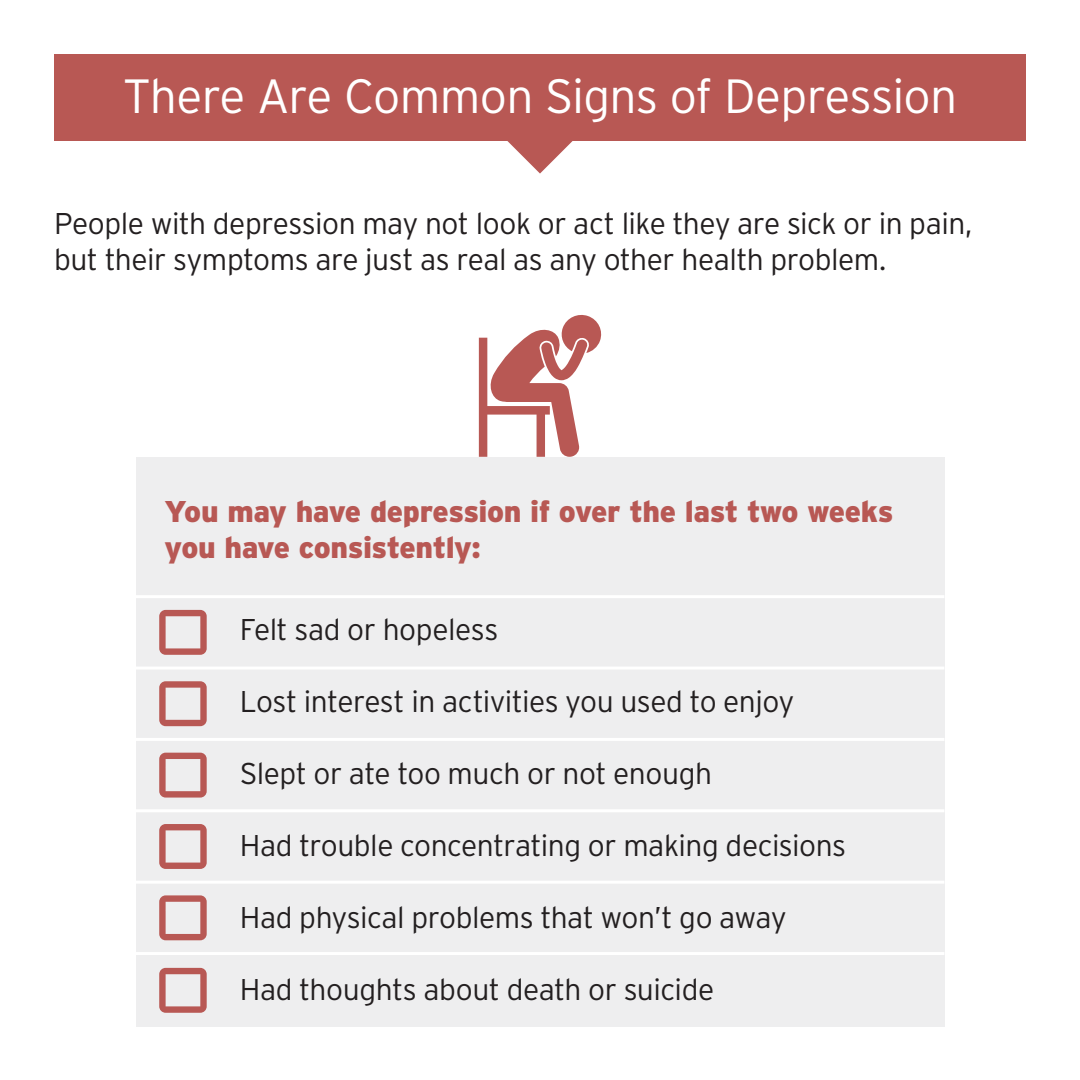
<style>
.page{position:relative;width:1080px;height:1080px;background:#fff}
.page>*{position:absolute;margin:0;border:0;box-sizing:border-box;transform-origin:0 0}
.hed{font:300 48px "Interstate";letter-spacing:-.015em;color:#fff}
.Center_lines{font:300 30px "Interstate";letter-spacing:-.015em;color:#231f20}
.body_bullet_Gray{font:300 30px/36px "Interstate";letter-spacing:-.015em;color:#231f20}
.SUB{font:900 30px/36px "Interstate";letter-spacing:-.015em;color:#b85854}
</style>
<div class="page">
<svg style="left:442px;top:140px;width:196px;height:34px"></svg>
<div style="left:54px;top:54px;width:972px;height:86px;background:#b85854"></div>
<div style="left:136px;top:457px;width:808px;height:569px;background:#eeeeef"></div>
<hr style="left:136px;top:667px;width:808px;height:3px;background:#fff">
<hr style="left:136px;top:595px;width:808px;height:3px;background:#fff">
<hr style="left:136px;top:738px;width:808px;height:3px;background:#fff">
<hr style="left:136px;top:809px;width:808px;height:3px;background:#fff">
<hr style="left:136px;top:881px;width:808px;height:3px;background:#fff">
<hr style="left:136px;top:952px;width:808px;height:3px;background:#fff">
<svg style="left:159px;top:610px;width:48px;height:45px"></svg>
<svg style="left:159px;top:681px;width:48px;height:45px"></svg>
<svg style="left:159px;top:753px;width:48px;height:45px"></svg>
<svg style="left:159px;top:824px;width:48px;height:45px"></svg>
<svg style="left:159px;top:895px;width:48px;height:45px"></svg>
<svg style="left:159px;top:968px;width:48px;height:45px"></svg>
<svg style="left:479px;top:315px;width:123px;height:142px"></svg>
<p class="hed" style="left:123px;top:69px;width:836px">There Are Common Signs of Depression</p>
<p class="body_bullet_Gray" style="left:54px;top:205px;width:920px">People with depression may not look or act like they are sick or in pain, but their symptoms are just as real as any other health problem.</p>
<p class="SUB" style="left:165px;top:493px;width:730px">You may have depression if over the last two weeks you have consistently:</p>
<p class="Center_lines" style="left:240px;top:612px;width:260px">Felt sad or hopeless</p>
<p class="Center_lines" style="left:240px;top:684px;width:556px">Lost interest in activities you used to enjoy</p>
<p class="Center_lines" style="left:240px;top:756px;width:474px">Slept or ate too much or not enough</p>
<p class="Center_lines" style="left:240px;top:828px;width:608px">Had trouble concentrating or making decisions</p>
<p class="Center_lines" style="left:240px;top:900px;width:548px">Had physical problems that won’t go away</p>
<p class="Center_lines" style="left:240px;top:972px;width:476px">Had thoughts about death or suicide</p>
</div>
